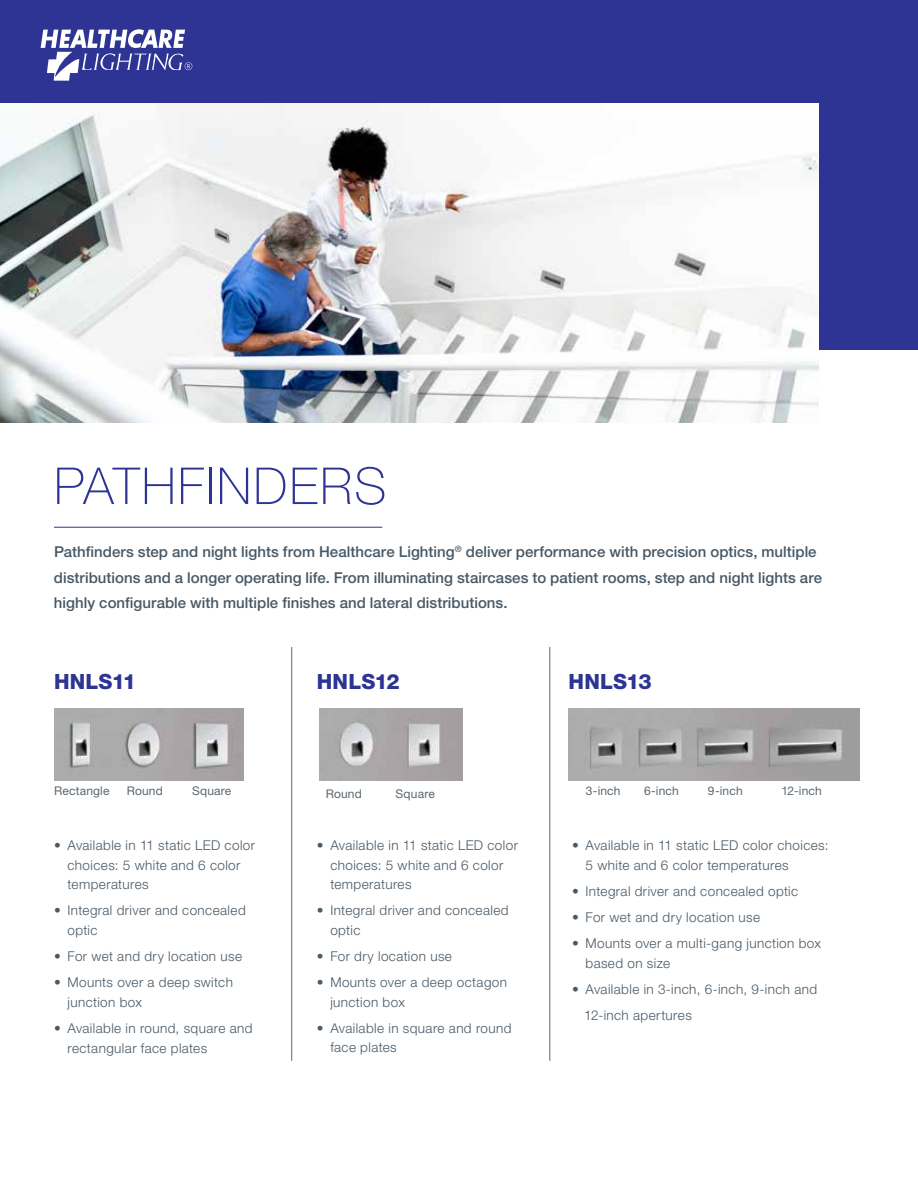
<style>
.page{position:relative;width:918px;height:1188px;background:#fff}
.page>*{position:absolute;margin:0;border:0;box-sizing:border-box;transform-origin:0 0}
.t1{font:100 51px "Helvetica Neue LT Std";letter-spacing:.04em;color:#2d3494}
.t2{font:800 21px "Helvetica Neue LT Std";letter-spacing:.005em;color:#2d3494}
.t3{font:500 15px/25.5px "Helvetica Neue LT Std";color:#485865}
.t4{font:300 13.5px/19.5px "Helvetica Neue LT Std";letter-spacing:.03em;color:#485865}
.t5{font:12px "Helvetica Neue LT Std";letter-spacing:.015em;color:#5b6770}
</style>
<div class="page">
<hr style="left:291px;top:647px;width:1px;height:414px;background:#5b6770">
<hr style="left:549px;top:647px;width:1px;height:414px;background:#5b6770">
<div style="left:0;top:0;width:918px;height:350px;background:#2d3494"></div>
<svg style="left:41px;top:29px;width:151px;height:52px"></svg>
<hr style="left:54px;top:527px;width:328px;height:1px;background:#2d3494">
<img style="left:568px;top:708px;width:292px;height:73px">
<img style="left:54px;top:709px;width:190px;height:71px">
<img style="left:319px;top:709px;width:143px;height:71px">
<img style="left:0;top:104px;width:819px;height:318px">
<h1 class="t1" style="left:54px;top:457px;width:334px">PATHFINDERS</h1>
<p class="t3" style="left:54px;top:539px;width:770px">Pathfinders step and night lights from Healthcare Lighting<sup>®</sup> deliver performance with precision optics, multiple distributions and a longer operating life. From illuminating staircases to patient rooms, step and night lights are highly configurable with multiple finishes and lateral distributions.</p>
<h2 class="t2" style="left:54px;top:669px;width:83px">HNLS11</h2>
<h2 class="t2" style="left:317px;top:669px;width:84px">HNLS12</h2>
<h2 class="t2" style="left:569px;top:669px;width:85px">HNLS13</h2>
<p class="t5" style="left:54px;top:784px;width:57px">Rectangle</p>
<p class="t5" style="left:127px;top:784px;width:38px">Round</p>
<p class="t5" style="left:192px;top:784px;width:41px">Square</p>
<p class="t5" style="left:326px;top:787px;width:38px">Round</p>
<p class="t5" style="left:396px;top:787px;width:41px">Square</p>
<p class="t5" style="left:586px;top:783px;width:36px">3-inch</p>
<p class="t5" style="left:644px;top:783px;width:36px">6-inch</p>
<p class="t5" style="left:708px;top:783px;width:36px">9-inch</p>
<p class="t5" style="left:781px;top:783px;width:42px">12-inch</p>
<p class="t4" style="left:68px;top:835px;width:189px;text-indent:-14px">• Available in 11 static LED color choices: 5 white and 6 color temperatures</p>
<p class="t4" style="left:68px;top:901px;width:180px;text-indent:-14px">• Integral driver and concealed optic</p>
<p class="t4" style="left:54px;top:946px;width:190px">• For wet and dry location use</p>
<p class="t4" style="left:68px;top:972px;width:167px;text-indent:-14px">• Mounts over a deep switch junction box</p>
<p class="t4" style="left:68px;top:1018px;width:187px;text-indent:-14px">• Available in round, square and rectangular face plates</p>
<p class="t4" style="left:330px;top:835px;width:189px;text-indent:-14px">• Available in 11 static LED color choices: 5 white and 6 color temperatures</p>
<p class="t4" style="left:330px;top:900px;width:180px;text-indent:-14px">• Integral driver and concealed optic</p>
<p class="t4" style="left:317px;top:946px;width:137px">• For dry location use</p>
<p class="t4" style="left:330px;top:972px;width:178px;text-indent:-14px">• Mounts over a deep octagon junction box</p>
<p class="t4" style="left:330px;top:1018px;width:183px;text-indent:-14px">• Available in square and round face plates</p>
<p class="t4" style="left:586px;top:835px;width:245px;text-indent:-14px">• Available in 11 static LED color choices:<br>5 white and 6 color temperatures</p>
<p class="t4" style="left:572px;top:881px;width:228px">• Integral driver and concealed optic</p>
<p class="t4" style="left:572px;top:907px;width:190px">• For wet and dry location use</p>
<p class="t4" style="left:586px;top:933px;width:237px;text-indent:-14px">• Mounts over a multi-gang junction box based on size</p>
<p class="t4" style="left:584px;top:976px;width:235px;line-height:26.2px;text-indent:-12px">• Available in 3-inch, 6-inch, 9-inch and<br>12-inch apertures</p>
</div>
